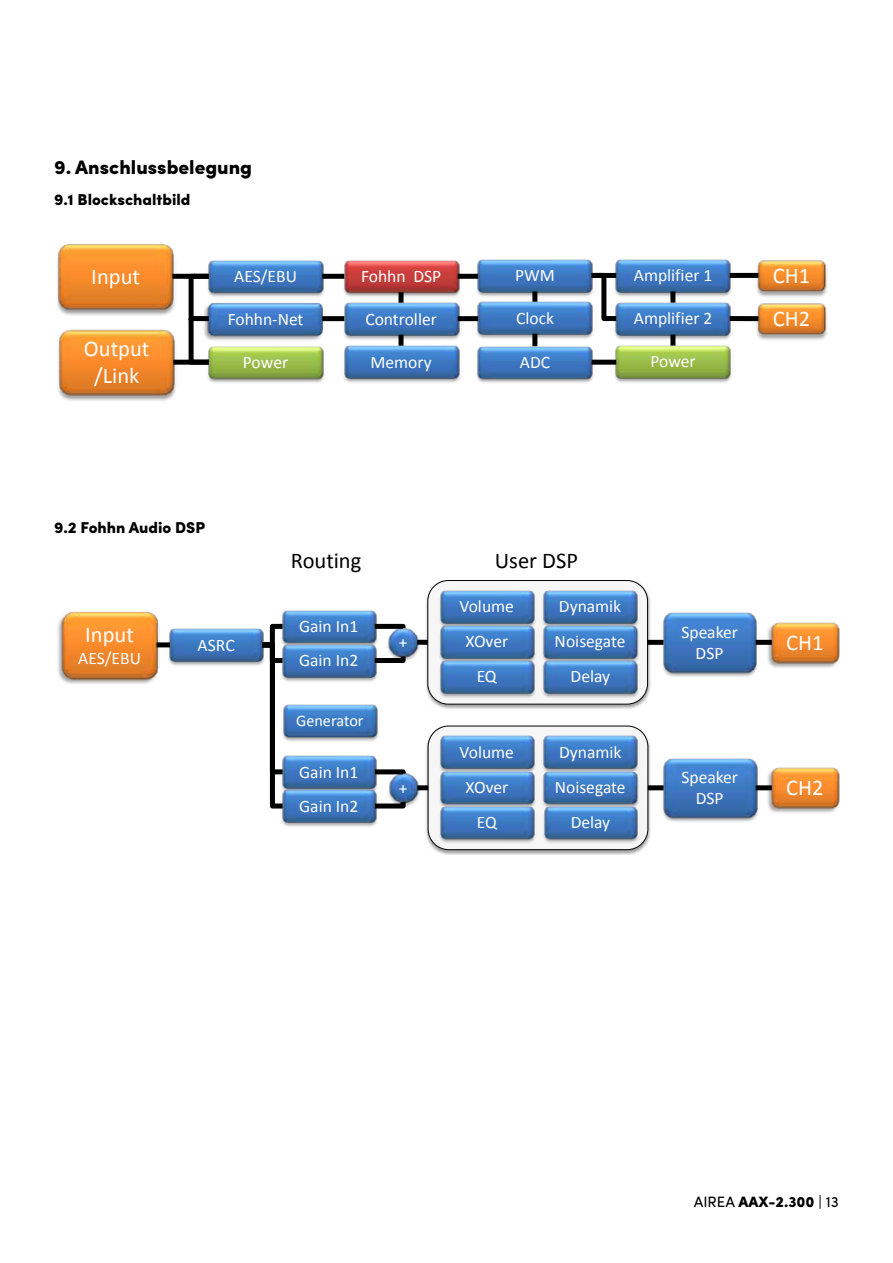
<style>
.page{position:relative;width:893px;height:1263px;background:#fff}
.page>*{position:absolute;margin:0;border:0;box-sizing:border-box;transform-origin:0 0}
.t1{font:22.5px/27px "Calibri";color:#fff;text-align:center}
.t2{font:22.5px "Calibri";color:#000}
.t3{font:900 19.5px "Sofia Pro";color:#000}
.t4{font:17.55px/35px "Calibri";color:#fff;text-align:center}
.t5{font:16.2px "Calibri";color:#fff}
.t6{font:900 15.75px "Sofia Pro";color:#000}
.t7{font:900 15px "Sofia Pro";color:#000}
.s1{font-weight:400}
</style>
<div class="page">
<img style="left:208px;top:260px;width:119px;height:37px">
<img style="left:57px;top:244px;width:121px;height:72px">
<img style="left:207px;top:348px;width:117px;height:35px">
<img style="left:58px;top:329px;width:121px;height:72px">
<img style="left:214px;top:302px;width:111px;height:46px">
<img style="left:340px;top:260px;width:122px;height:41px">
<img style="left:340px;top:301px;width:122px;height:43px">
<img style="left:343px;top:344px;width:118px;height:39px">
<img style="left:474px;top:259px;width:119px;height:41px">
<img style="left:612px;top:346px;width:119px;height:37px">
<img style="left:614px;top:303px;width:120px;height:43px">
<div style="left:322px;top:274px;width:22px;height:5px;background:#000"></div>
<div style="left:322px;top:316px;width:22px;height:5px;background:#000"></div>
<div style="left:399px;top:292px;width:5px;height:11px;background:#000"></div>
<div style="left:399px;top:335px;width:5px;height:11px;background:#000"></div>
<div style="left:458px;top:274px;width:20px;height:5px;background:#000"></div>
<div style="left:670px;top:334px;width:5px;height:12px;background:#000"></div>
<svg style="left:186px;top:271px;width:28px;height:96px"></svg>
<div style="left:173px;top:360px;width:36px;height:5px;background:#000"></div>
<div style="left:172px;top:274px;width:37px;height:5px;background:#000"></div>
<div style="left:191px;top:316px;width:18px;height:5px;background:#000"></div>
<img style="left:752px;top:260px;width:75px;height:37px">
<img style="left:752px;top:303px;width:75px;height:37px">
<img style="left:615px;top:259px;width:119px;height:44px">
<svg style="left:587px;top:270px;width:34px;height:53px"></svg>
<div style="left:592px;top:273px;width:24px;height:5px;background:#000"></div>
<div style="left:730px;top:273px;width:28px;height:5px;background:#000"></div>
<div style="left:730px;top:316px;width:28px;height:5px;background:#000"></div>
<img style="left:474px;top:300px;width:122px;height:83px">
<div style="left:458px;top:316px;width:20px;height:5px;background:#000"></div>
<div style="left:532px;top:291px;width:5px;height:11px;background:#000"></div>
<div style="left:532px;top:334px;width:5px;height:12px;background:#000"></div>
<div style="left:592px;top:360px;width:24px;height:5px;background:#000"></div>
<div style="left:670px;top:291px;width:5px;height:12px;background:#000"></div>
<img style="left:426px;top:580px;width:226px;height:129px">
<div style="left:427px;top:580px;width:221px;height:125px;background:#f6f6f6;border:1px solid #000;border-radius:21px"></div>
<img style="left:439px;top:590px;width:97px;height:33px">
<img style="left:58px;top:611px;width:101px;height:73px">
<img style="left:166px;top:628px;width:91px;height:38px">
<img style="left:439px;top:623px;width:97px;height:35px">
<img style="left:659px;top:612px;width:101px;height:65px">
<img style="left:763px;top:622px;width:77px;height:46px">
<img style="left:282px;top:610px;width:96px;height:33px">
<img style="left:288px;top:643px;width:90px;height:39px">
<img style="left:388px;top:628px;width:38px;height:32px">
<img style="left:436px;top:658px;width:101px;height:46px">
<img style="left:542px;top:590px;width:97px;height:33px">
<img style="left:542px;top:623px;width:97px;height:35px">
<img style="left:540px;top:658px;width:101px;height:46px">
<img style="left:288px;top:704px;width:91px;height:38px">
<svg style="left:370px;top:621px;width:38px;height:12px"></svg>
<svg style="left:370px;top:651px;width:38px;height:14px"></svg>
<div style="left:417px;top:640px;width:11px;height:5px;background:#000"></div>
<div style="left:648px;top:640px;width:15px;height:5px;background:#000"></div>
<div style="left:157px;top:642px;width:13px;height:5px;background:#000"></div>
<img style="left:426px;top:729px;width:227px;height:126px">
<div style="left:428px;top:725px;width:220px;height:125px;background:#f6f6f6;border:1px solid #000;border-radius:21px"></div>
<img style="left:439px;top:735px;width:97px;height:34px">
<img style="left:439px;top:769px;width:97px;height:35px">
<img style="left:659px;top:758px;width:101px;height:64px">
<img style="left:763px;top:767px;width:77px;height:46px">
<img style="left:288px;top:755px;width:90px;height:33px">
<img style="left:281px;top:788px;width:97px;height:39px">
<img style="left:388px;top:773px;width:38px;height:33px">
<img style="left:437px;top:804px;width:100px;height:45px">
<img style="left:542px;top:735px;width:97px;height:34px">
<img style="left:542px;top:769px;width:97px;height:35px">
<img style="left:540px;top:804px;width:101px;height:45px">
<svg style="left:370px;top:767px;width:38px;height:12px"></svg>
<svg style="left:370px;top:797px;width:38px;height:14px"></svg>
<div style="left:417px;top:785px;width:11px;height:5px;background:#000"></div>
<div style="left:648px;top:785px;width:16px;height:5px;background:#000"></div>
<div style="left:756px;top:640px;width:16px;height:5px;background:#000"></div>
<div style="left:756px;top:785px;width:16px;height:5px;background:#000"></div>
<svg style="left:257px;top:621px;width:31px;height:190px"></svg>
<p class="t3" style="left:54px;top:152px;width:200px">9. Anschlussbelegung</p>
<p class="t6" style="left:54px;top:187px;width:138px">9.1 Blockschaltbild</p>
<p class="t1" style="left:91px;top:262px;width:50px">Input</p>
<p class="t4" style="left:234px;top:258px;width:64px">AES/EBU</p>
<p class="t1" style="left:84px;top:335px;width:67px">Output /Link</p>
<p class="t4" style="left:228px;top:301px;width:77px">Fohhn-Net</p>
<p class="t4" style="left:243px;top:344px;width:47px">Power</p>
<p class="t6" style="left:54px;top:515px;width:153px">9.2 Fohhn Audio DSP</p>
<p class="t4" style="left:361px;top:258px;width:82px">Fohhn DSP</p>
<p class="t4" style="left:365px;top:301px;width:73px">Controller</p>
<p class="t4" style="left:370px;top:344px;width:63px">Memory</p>
<p class="t4" style="left:515px;top:257px;width:41px">PWM</p>
<p class="t4" style="left:516px;top:300px;width:39px">Clock</p>
<p class="t4" style="left:520px;top:344px;width:32px">ADC</p>
<p class="t2" style="left:291px;top:544px;width:72px">Routing</p>
<p class="t2" style="left:495px;top:544px;width:85px">User DSP</p>
<p class="t4" style="left:634px;top:257px;width:80px">Amplifier 1</p>
<p class="t4" style="left:634px;top:301px;width:80px">Amplifier 2</p>
<p class="t4" style="left:650px;top:344px;width:47px">Power</p>
<p class="t1" style="left:773px;top:253px;width:39px;line-height:43.2px;text-align:left">CH1<br>CH2</p>
<p class="t1" style="left:85px;top:620px;width:50px">Input</p>
<p class="t4" style="left:78px;top:640px;width:64px">AES/EBU</p>
<p class="t4" style="left:459px;top:589px;width:56px">Volume</p>
<p class="t4" style="left:555px;top:589px;width:72px">Dynamik<br>Noisegate<br>Delay</p>
<p class="t4" style="left:299px;top:609px;width:61px;line-height:34.2px;text-align:left">Gain In1<br>Gain In2</p>
<p class="t4" style="left:198px;top:627px;width:39px">ASRC</p>
<p class="t4" style="left:465px;top:624px;width:44px">XOver</p>
<p class="t4" style="left:681px;top:621px;width:58px;line-height:21px">Speaker<br>DSP</p>
<p class="t1" style="left:786px;top:628px;width:39px">CH1</p>
<p class="t4" style="left:399px;top:624px;width:10px">+</p>
<p class="t4" style="left:477px;top:658px;width:22px">EQ</p>
<p class="t5" style="left:296px;top:709px;width:69px">Generator</p>
<p class="t4" style="left:299px;top:754px;width:61px;line-height:34.2px;text-align:left">Gain In1<br>Gain In2</p>
<p class="t4" style="left:399px;top:770px;width:10px">+</p>
<p class="t4" style="left:460px;top:734px;width:56px">Volume<br>XOver</p>
<p class="t4" style="left:477px;top:804px;width:22px">EQ</p>
<p class="t4" style="left:555px;top:734px;width:72px">Dynamik<br>Noisegate<br>Delay</p>
<p class="t4" style="left:681px;top:766px;width:58px;line-height:21px">Speaker<br>DSP</p>
<p class="t1" style="left:786px;top:774px;width:39px">CH2</p>
<p class="t7" style="left:694px;top:1190px;width:147px"><span class="s1">AIREA</span> AAX-2.300 <span class="s1">| 13</span></p>
</div>
